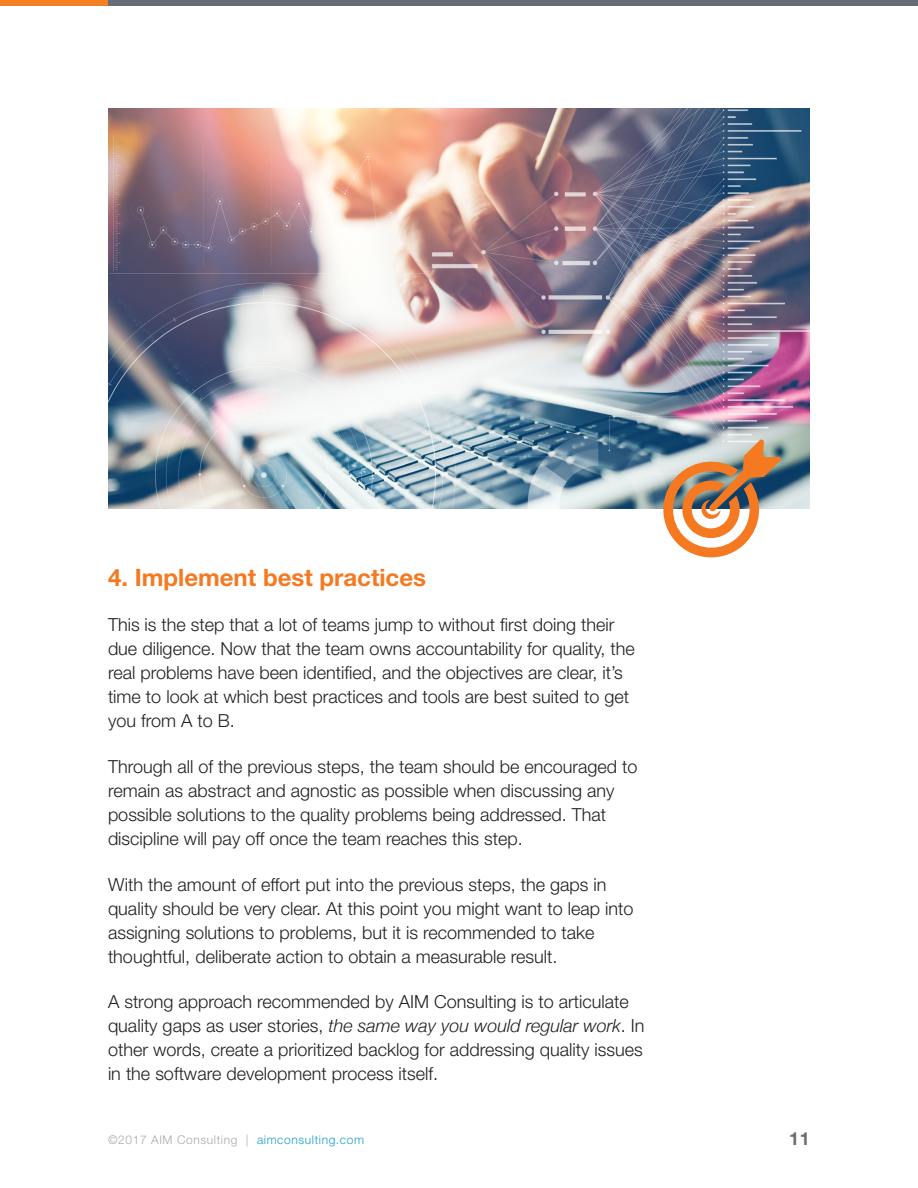
<style>
.page{position:relative;width:918px;height:1188px;background:#fff}
.page>*{position:absolute;margin:0;border:0;box-sizing:border-box;transform-origin:0 0}
.Body{font:700 24px "Helvetica Neue LT Std";color:#f47921}
.Body-2{font:300 18px/24px "Helvetica Neue LT Std";color:#231f20}
.t1{font:700 18px "Helvetica Neue LT Std";color:#696c75}
.t2{font:300 12px "Helvetica Neue LT Std";letter-spacing:.05em;color:#a8a9ad}
.s1{font-family:"Helvetica Neue";font-style:italic}
.s2{color:#1b9ed0}
</style>
<div class="page">
<div style="left:0;top:0;width:108px;height:5px;background:#f48026"></div>
<div style="left:108px;top:0;width:810px;height:5px;background:#696c75"></div>
<img style="left:108px;top:108px;width:702px;height:400px">
<svg style="left:659px;top:439px;width:123px;height:119px"></svg>
<p class="Body" style="left:108px;top:562px;width:320px">4. Implement best practices</p>
<p class="Body-2" style="left:108px;top:613px;width:528px">This is the step that a lot of teams jump to without first doing their due diligence. Now that the team owns accountability for quality, the real problems have been identified, and the objectives are clear, it’s time to look at which best practices and tools are best suited to get you from A to B.</p>
<p class="Body-2" style="left:108px;top:754px;width:531px">Through all of the previous steps, the team should be encouraged to remain as abstract and agnostic as possible when discussing any possible solutions to the quality problems being addressed. That discipline will pay off once the team reaches this step.</p>
<p class="Body-2" style="left:108px;top:872px;width:527px">With the amount of effort put into the previous steps, the gaps in quality should be very clear. At this point you might want to leap into assigning solutions to problems, but it is recommended to take thoughtful, deliberate action to obtain a measurable result.</p>
<p class="Body-2" style="left:108px;top:989px;width:538px">A strong approach recommended by AIM Consulting is to articulate quality gaps as user stories, <span class="s1">the same way you would regular work</span>. In other words, create a prioritized backlog for addressing quality issues in the software development process itself.</p>
<p class="t2" style="left:108px;top:1132px;width:258px">©2017 AIM Consulting | <span class="s2">aimconsulting.com</span></p>
<p class="t1" style="left:789px;top:1127px;width:22px">11</p>
</div>
